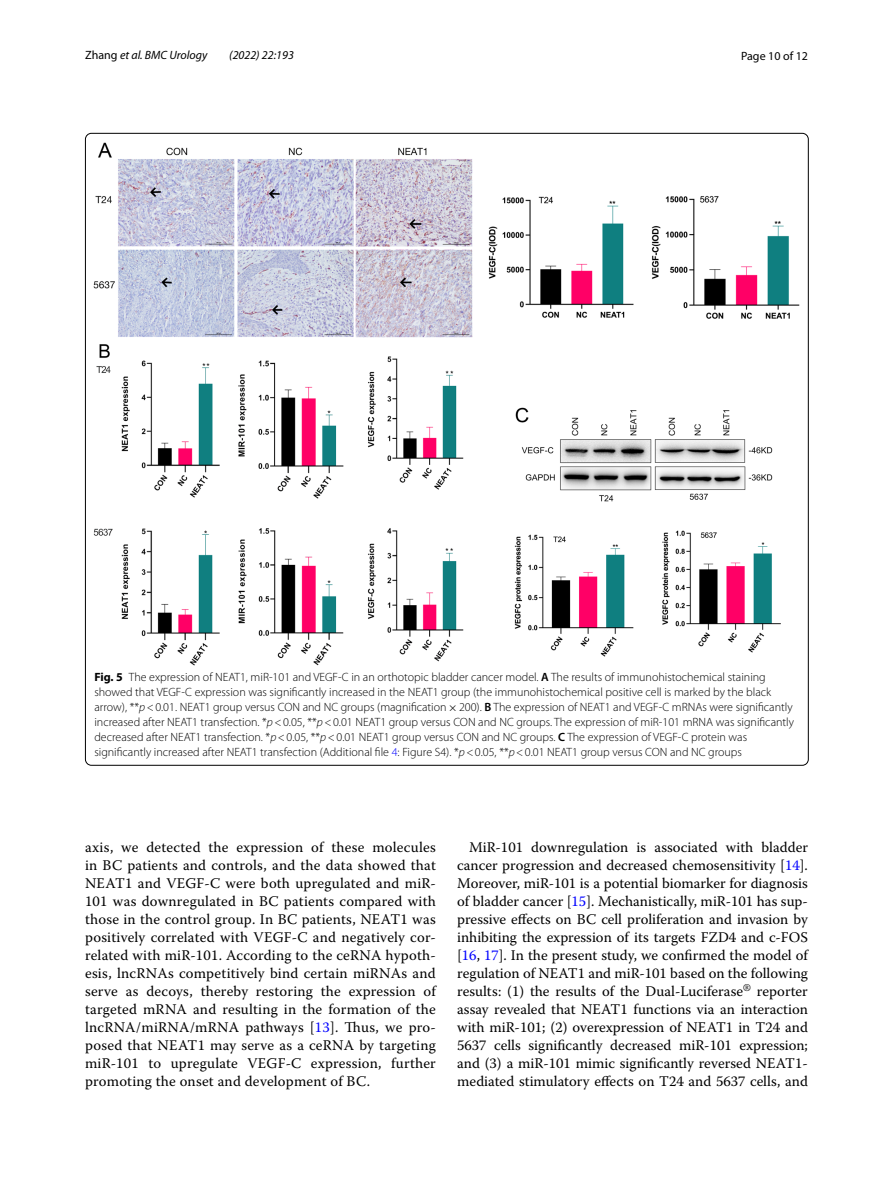
<style>
.page{position:relative;width:893px;height:1187px;background:#fff}
.page>*{position:absolute;margin:0;border:0;box-sizing:border-box;transform-origin:0 0}
.t1{font:14.7px/18px "Warnock Pro";letter-spacing:.015em;color:#000;text-align:justify}
.t2{font:300 12px/15px "Myriad Pro";color:#000}
.t3{font:italic 12px "Myriad Pro";color:#000}
.t4{font:12px "Myriad Pro";color:#000}
.s1{font-style:normal}
.s2{font-weight:700}
.s3{font-weight:600}
.s4{font-style:italic}
.s5{font-family:"MTSY";font-weight:400}
.s6{color:#00f}
</style>
<div class="page">
<img style="left:94px;top:142px;width:706px;height:523px">
<p class="t3" style="left:85px;top:48px;width:124px"><span class="s1">Zhang</span> et al. BMC Urology</p>
<p class="t3" style="left:229px;top:48px;width:66px">(2022) 22:193</p>
<p class="t4" style="left:741px;top:48px;width:68px">Page 10 of 12</p>
<p class="t2" style="left:94px;top:669px;width:701px"><span class="s2">Fig. 5</span> The expression of NEAT1, miR-101 and VEGF-C in an orthotopic bladder cancer model. <span class="s3">A</span> The results of immunohistochemical staining showed that VEGF-C expression was significantly increased in the NEAT1 group (the immunohistochemical positive cell is marked by the black arrow), **<span class="s4">p</span>&lt;0.01. NEAT1 group versus CON and NC groups (magnification<span class="s5">×</span>200). <span class="s3">B</span> The expression of NEAT1 and VEGF-C mRNAs were significantly increased after NEAT1 transfection. *<span class="s4">p</span>&lt;0.05, **<span class="s4">p</span>&lt;0.01 NEAT1 group versus CON and NC groups. The expression of miR-101 mRNA was significantly decreased after NEAT1 transfection. *<span class="s4">p</span>&lt;0.05, **<span class="s4">p</span>&lt;0.01 NEAT1 group versus CON and NC groups. <span class="s3">C</span> The expression of VEGF-C protein was significantly increased after NEAT1 transfection (Additional file <span class="s6">4</span>: Figure S4). *<span class="s4">p</span>&lt;0.05, **<span class="s4">p</span>&lt;0.01 NEAT1 group versus CON and NC groups</p>
<p class="t1" style="left:85px;top:838px;width:352px">axis, we detected the expression of these molecules in BC patients and controls, and the data showed that NEAT1 and VEGF-C were both upregulated and miR-101 was downregulated in BC patients compared with those in the control group. In BC patients, NEAT1 was positively correlated with VEGF-C and negatively cor&shy;related with miR-101. According to the ceRNA hypoth&shy;esis, lncRNAs competitively bind certain miRNAs and serve as decoys, thereby restoring the expression of targeted mRNA and resulting in the formation of the lncRNA/miRNA/mRNA pathways [<span class="s6">13</span>]. Thus, we pro&shy;posed that NEAT1 may serve as a ceRNA by targeting miR-101 to upregulate VEGF-C expression, further promoting the onset and development of BC.</p>
<p class="t1" style="left:457px;top:838px;width:352px;text-indent:12px">MiR-101 downregulation is associated with bladder cancer progression and decreased chemosensitivity [<span class="s6">14</span>].<br>Moreover, miR-101 is a potential biomarker for diagnosis of bladder cancer [<span class="s6">15</span>]. Mechanistically, miR-101 has sup&shy;pressive effects on BC cell proliferation and invasion by inhibiting the expression of its targets FZD4 and c-FOS [<span class="s6">16</span>, <span class="s6">17</span>]. In the present study, we confirmed the model of regulation of NEAT1 and miR-101 based on the following results: (1) the results of the Dual-Luciferase<sup>®</sup> reporter assay revealed that NEAT1 functions via an interaction with miR-101; (2) overexpression of NEAT1 in T24 and 5637 cells significantly decreased miR-101 expression; and (3) a miR-101 mimic significantly reversed NEAT1- mediated stimulatory effects on T24 and 5637 cells, and</p>
</div>
